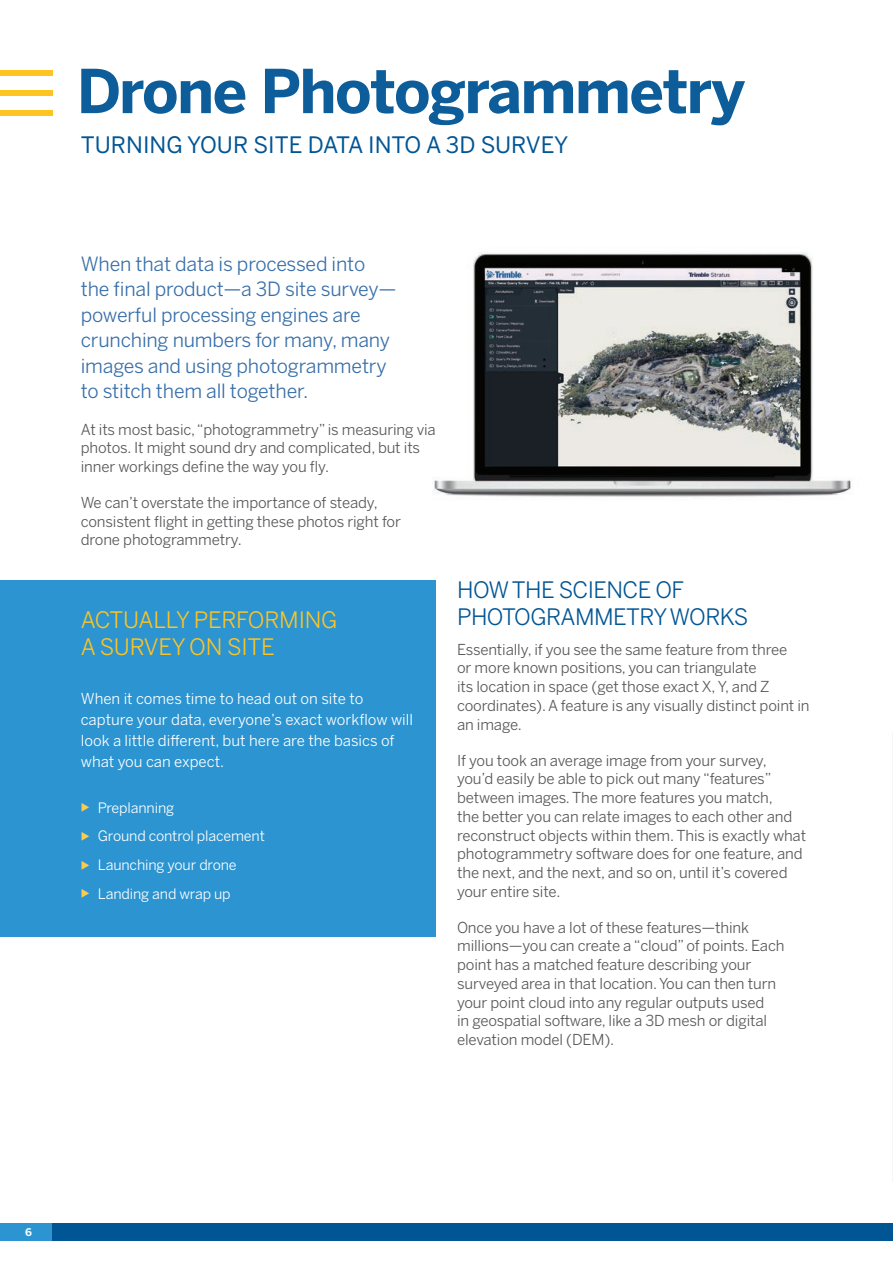
<style>
.page{position:relative;width:893px;height:1263px;background:#fff}
.page>*{position:absolute;margin:0;border:0;box-sizing:border-box;transform-origin:0 0}
.t1{font:700 60px "Benton Sans";letter-spacing:-.025em;color:#005595}
.t2{font:22.5px/27px "Benton Sans";letter-spacing:-.025em;color:#005595}
.t3{font:22.5px "Benton Sans";color:#005595}
.t4{font:22.5px/27px "Benton Sans";letter-spacing:-.01em;color:#fec422}
.t5{font:19.5px/25.5px "Benton Sans";letter-spacing:-.01em;color:#386fa9}
.t6{font:15px/18.8px "Benton Sans";letter-spacing:-.01em;color:#57585a}
.t7{font:15px/21px "Benton Sans";color:#fff}
.t8{font:14.25px/28.8px "Benton Sans";letter-spacing:-.01em;color:#fff}
.t9{font:700 10.5px "Benton Sans";color:#fff}
</style>
<div class="page">
<img style="left:434px;top:252px;width:418px;height:245px">
<hr style="left:892px;top:733px;width:1px;height:449px;background:#f5f6f6">
<div style="left:0;top:70px;width:52px;height:5px;background:#fec422"></div>
<div style="left:0;top:90px;width:52px;height:6px;background:#fec422"></div>
<div style="left:0;top:110px;width:52px;height:6px;background:#fec422"></div>
<div style="left:0;top:1223px;width:709px;height:18px;background:#2b94d1"></div>
<div style="left:53px;top:1223px;width:840px;height:18px;background:#005595"></div>
<div style="left:0;top:580px;width:436px;height:357px;background:#2b94d1"></div>
<h1 class="t1" style="left:77px;top:54px;width:670px">Drone Photogrammetry</h1>
<h2 class="t3" style="left:81px;top:131px;width:489px">TURNING YOUR SITE DATA INTO A 3D SURVEY</h2>
<h3 class="t5" style="left:81px;top:251px;width:317px">When that data is processed into the final product—a 3D site survey— powerful processing engines are crunching numbers for many, many images and using photogrammetry to stitch them all together.</h3>
<p class="t6" style="left:81px;top:420px;width:357px">At its most basic, “photogrammetry” is measuring via photos. It might sound dry and complicated, but its inner workings define the way you fly.</p>
<p class="t6" style="left:81px;top:493px;width:322px">We can’t overstate the importance of steady, consistent flight in getting these photos right for drone photogrammetry.</p>
<h2 class="t4" style="left:81px;top:607px;width:258px">ACTUALLY PERFORMING<br>A SURVEY ON SITE</h2>
<p class="t7" style="left:81px;top:688px;width:334px">When it comes time to head out on site to capture your data, everyone’s exact workflow will look a little different, but here are the basics of what you can expect.</p>
<p class="t8" style="left:98px;top:793px;width:169px">Preplanning<br>Ground control placement<br>Launching your drone<br>Landing and wrap up</p>
<h2 class="t2" style="left:457px;top:576px;width:293px">HOW THE SCIENCE OF<br>PHOTOGRAMMETRYWORKS</h2>
<p class="t6" style="left:457px;top:640px;width:354px">Essentially, if you see the same feature from three<br>or more known positions, you can triangulate<br>its location in space (get those exact X, Y, and Z coordinates). A feature is any visually distinct point in an image.</p>
<p class="t6" style="left:457px;top:751px;width:351px">If you took an average image from your survey, you’d easily be able to pick out many “features” between images. The more features you match,<br>the better you can relate images to each other and reconstruct objects within them. This is exactly what photogrammetry software does for one feature, and the next, and the next, and so on, until it’s covered your entire site.</p>
<p class="t6" style="left:457px;top:918px;width:329px">Once you have a lot of these features—think millions—you can create a “cloud” of points. Each point has a matched feature describing your surveyed area in that location. You can then turn your point cloud into any regular outputs used<br>in geospatial software, like a 3D mesh or digital elevation model (DEM).</p>
<p class="t9" style="left:25px;top:1225px;width:8px">6</p>
</div>
